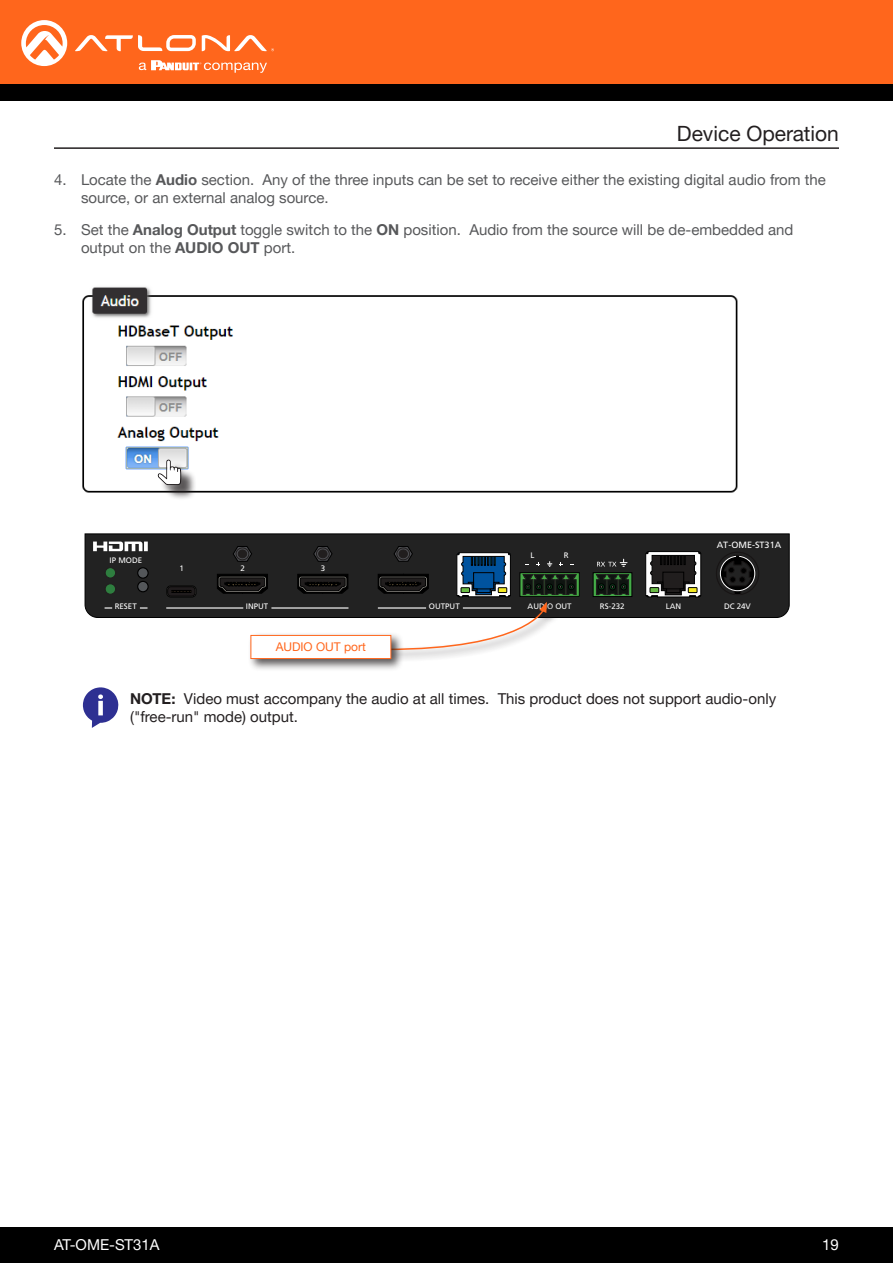
<style>
.page{position:relative;width:893px;height:1263px;background:#fff}
.page>*{position:absolute;margin:0;border:0;box-sizing:border-box;transform-origin:0 0}
.Non_TOC_Section_Head{font:21px "Helvetica Neue LTW1 G";color:#231f20}
.t1{font:15px/18px "Helvetica Neue LTW1 G";color:#57585a}
.General_Text{font:15px/18px "Helvetica Neue LTW1 G";color:#231f20}
.t2{font:15px "Helvetica Neue LTW1 G";color:#fff}
.General_Text-2{font:12px "Helvetica Neue LTW1 G";color:#ff661c}
.t3{font:9px "Frutiger LT Std";color:#fff}
.t4{font:7.95px "Frutiger LT Std";color:#fff}
.s1{font-weight:700}
</style>
<div class="page">
<div style="left:0;top:1227px;width:893px;height:36px;background:#000"></div>
<div style="left:0;top:0;width:893px;height:84px;background:#ff661c"></div>
<div style="left:0;top:84px;width:893px;height:16px;background:#000"></div>
<svg style="left:75px;top:35px;width:121px;height:16px"></svg>
<svg style="left:202px;top:35px;width:72px;height:16px"></svg>
<svg style="left:21px;top:20px;width:46px;height:46px"></svg>
<svg style="left:139px;top:60px;width:128px;height:13px"></svg>
<hr style="left:54px;top:147px;width:785px;height:2px;background:#231f20">
<svg style="left:84px;top:533px;width:706px;height:85px;background:#232323"></svg>
<hr style="left:271px;top:607px;width:77px;height:2px;background:#fff">
<hr style="left:166px;top:607px;width:77px;height:2px;background:#fff">
<svg style="left:597px;top:559px;width:30px;height:8px"></svg>
<svg style="left:140px;top:607px;width:8px;height:2px"></svg>
<svg style="left:105px;top:607px;width:7px;height:2px"></svg>
<div style="left:105px;top:568px;width:11px;height:10px;background:#2e7e3f;border-radius:50%"></div>
<div style="left:105px;top:567px;width:11px;height:11px;border:1px solid #211e1e;border-radius:50%"></div>
<div style="left:138px;top:568px;width:10px;height:10px;background:#54575a;border-radius:50%"></div>
<div style="left:137px;top:567px;width:12px;height:12px;border:1px solid #000;border-radius:50%"></div>
<div style="left:138px;top:581px;width:10px;height:11px;background:#54575a;border-radius:50%"></div>
<div style="left:137px;top:581px;width:12px;height:11px;border:1px solid #000;border-radius:50%"></div>
<div style="left:105px;top:584px;width:11px;height:10px;background:#2e7e3f;border-radius:50%"></div>
<div style="left:105px;top:583px;width:11px;height:11px;border:1px solid #211e1e;border-radius:50%"></div>
<div style="left:166px;top:586px;width:30px;height:11px;border:1px solid #000;border-radius:4px"></div>
<div style="left:168px;top:587px;width:27px;height:9px;background:#201c1d;border-radius:3px"></div>
<div style="left:167px;top:586px;width:28px;height:10px;border:1px solid #000;border-radius:3px"></div>
<div style="left:171px;top:590px;width:20px;height:3px;border:1px solid #000"></div>
<svg style="left:172px;top:590px;width:19px;height:2px"></svg>
<svg style="left:217px;top:574px;width:51px;height:20px"></svg>
<svg style="left:233px;top:546px;width:19px;height:16px"></svg>
<div style="left:238px;top:550px;width:9px;height:8px;background:#211e1e;border-radius:50%"></div>
<div style="left:238px;top:549px;width:9px;height:9px;border:1px solid #211e1e;border-radius:50%"></div>
<svg style="left:297px;top:574px;width:51px;height:20px"></svg>
<svg style="left:313px;top:546px;width:20px;height:16px"></svg>
<div style="left:318px;top:550px;width:9px;height:8px;background:#211e1e;border-radius:50%"></div>
<div style="left:318px;top:549px;width:10px;height:9px;border:1px solid #211e1e;border-radius:50%"></div>
<svg style="left:645px;top:551px;width:56px;height:46px"></svg>
<div style="left:650px;top:588px;width:9px;height:5px;background:#69ba44"></div>
<div style="left:650px;top:587px;width:9px;height:6px;border:1px solid #000"></div>
<div style="left:688px;top:588px;width:9px;height:5px;background:#f4e921"></div>
<div style="left:688px;top:587px;width:9px;height:6px;border:1px solid #000"></div>
<svg style="left:716px;top:552px;width:43px;height:43px;background:#1f1f1f"></svg>
<div style="left:720px;top:556px;width:35px;height:35px;border:1px solid #fff;border-radius:17px"></div>
<div style="left:593px;top:572px;width:39px;height:25px;border:1px solid #000"></div>
<svg style="left:595px;top:574px;width:35px;height:21px"></svg>
<svg style="left:93px;top:541px;width:55px;height:10px"></svg>
<div style="left:383px;top:600px;width:176px;height:62px;background:#231f20;opacity:.75"></div>
<svg style="left:378px;top:546px;width:199px;height:105px"></svg>
<div style="left:247px;top:632px;width:156px;height:39px;background:#231f20;opacity:.75"></div>
<div style="left:251px;top:635px;width:140px;height:23px;background:#fff"></div>
<div style="left:250px;top:635px;width:141px;height:24px;border:1px solid #ff661c"></div>
<svg style="left:83px;top:687px;width:35px;height:41px"></svg>
<img style="left:82px;top:287px;width:656px;height:206px">
<div style="left:160px;top:462px;width:36px;height:38px;background:#231f20;opacity:.75"></div>
<svg style="left:158px;top:459px;width:23px;height:26px"></svg>
<p class="Non_TOC_Section_Head" style="left:677px;top:120px;width:164px">Device Operation</p>
<p class="t1" style="left:81px;top:171px;width:746px;text-indent:-27px">4. Locate the <span class="s1">Audio</span> section. Any of the three inputs can be set to receive either the existing digital audio from the source, or an external analog source.</p>
<p class="t1" style="left:81px;top:220px;width:714px;text-indent:-27px">5. Set the <span class="s1">Analog Output</span> toggle switch to the <span class="s1">ON</span> position. Audio from the source will be de-embedded and output on the <span class="s1">AUDIO OUT</span> port.</p>
<p class="t4" style="left:110px;top:555px;width:34px">IP MODE</p>
<p class="t4" style="left:115px;top:601px;width:24px">RESET</p>
<p class="t4" style="left:180px;top:564px;width:6px">1</p>
<p class="t4" style="left:240px;top:564px;width:6px">2</p>
<p class="t4" style="left:321px;top:564px;width:6px">3</p>
<p class="t4" style="left:530px;top:550px;width:5px">L</p>
<p class="t4" style="left:564px;top:550px;width:6px">R</p>
<p class="t3" style="left:717px;top:540px;width:66px">AT-OME-ST31A</p>
<p class="t4" style="left:528px;top:601px;width:46px">AUDIO OUT</p>
<p class="t4" style="left:666px;top:601px;width:17px">LAN</p>
<p class="t4" style="left:246px;top:601px;width:24px">INPUT</p>
<p class="t4" style="left:429px;top:601px;width:32px">OUTPUT</p>
<p class="t4" style="left:724px;top:601px;width:28px">DC 24V</p>
<p class="t4" style="left:600px;top:601px;width:26px">RS-232</p>
<p class="General_Text-2" style="left:276px;top:640px;width:92px">AUDIO OUT port</p>
<p class="General_Text" style="left:130px;top:689px;width:647px"><span class="s1">NOTE:</span> Video must accompany the audio at all times. This product does not support audio-only ("free-run" mode) output.</p>
<p class="t2" style="left:54px;top:1235px;width:107px">AT-OME-ST31A</p>
<p class="t2" style="left:822px;top:1235px;width:18px">19</p>
</div>
